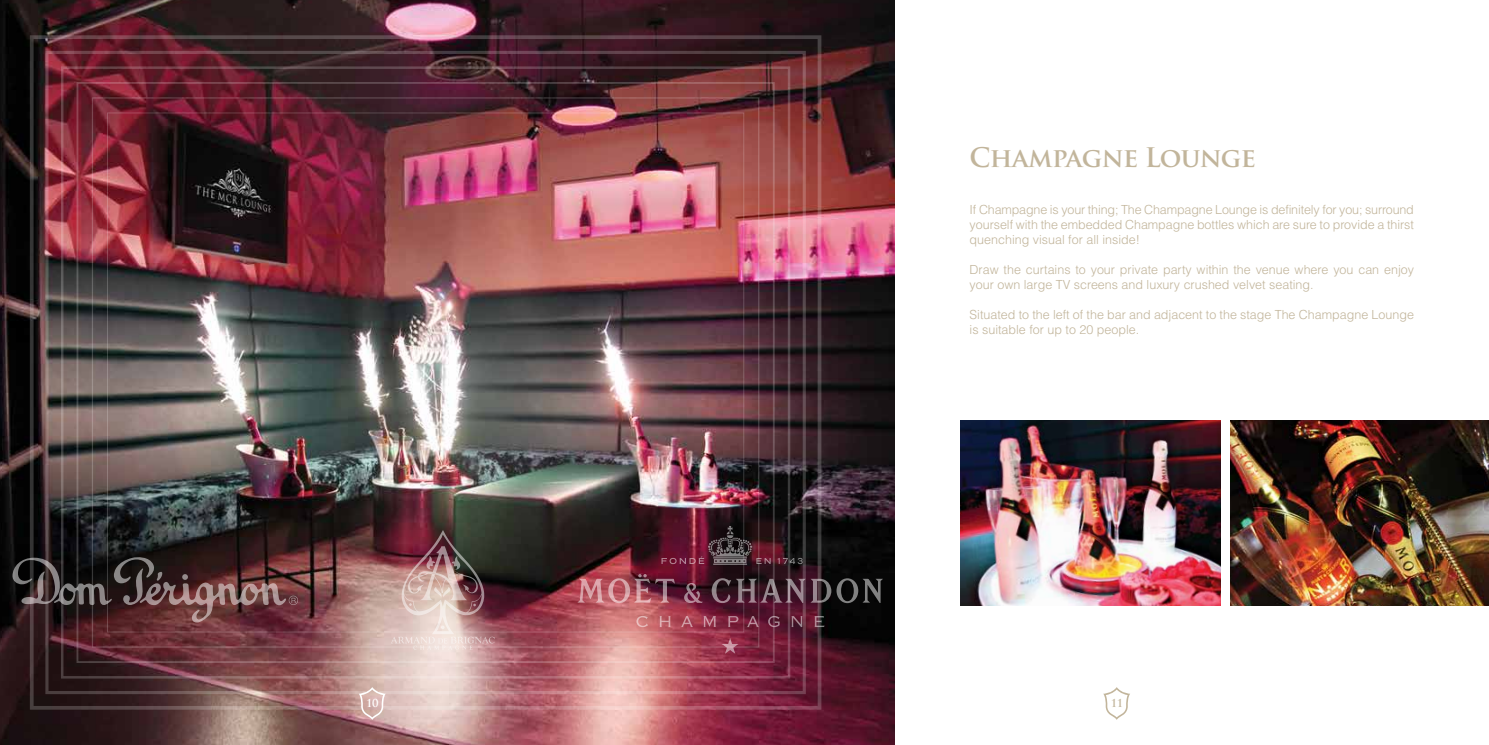
<style>
.page{position:relative;width:1489px;height:745px;background:#fff}
.page>*{position:absolute;margin:0;border:0;box-sizing:border-box;transform-origin:0 0}
.t1{font:700 26.25px "Trajan Pro";letter-spacing:-.025em;color:#c2b59b}
.t2{font:300 12.5px/15px "Helvetica";color:#c2b59b}
.t3{font:700 10.75px "Trajan Pro";color:#fff}
.t4{font:700 10.75px "Trajan Pro";color:#c2b59b}
</style>
<div class="page">
<img style="left:0;top:0;width:894px;height:744px">
<img style="left:30px;top:35px;width:791px;height:674px">
<img style="left:44px;top:49px;width:763px;height:646px">
<svg style="left:359px;top:686px;width:27px;height:33px"></svg>
<svg style="left:1103px;top:687px;width:27px;height:32px"></svg>
<img style="left:960px;top:420px;width:259px;height:185px">
<img style="left:1230px;top:420px;width:258px;height:185px">
<svg style="left:636px;top:615px;width:12px;height:11px"></svg>
<svg style="left:659px;top:615px;width:11px;height:11px"></svg>
<svg style="left:681px;top:615px;width:12px;height:11px"></svg>
<svg style="left:747px;top:615px;width:12px;height:11px"></svg>
<svg style="left:703px;top:615px;width:13px;height:11px"></svg>
<svg style="left:728px;top:615px;width:10px;height:11px"></svg>
<svg style="left:768px;top:615px;width:11px;height:11px"></svg>
<svg style="left:791px;top:615px;width:11px;height:11px"></svg>
<svg style="left:814px;top:615px;width:10px;height:11px"></svg>
<hr style="left:713px;top:563px;width:34px;height:1px;background:#fff">
<img style="left:577px;top:573px;width:306px;height:30px">
<svg style="left:721px;top:637px;width:17px;height:16px"></svg>
<svg style="left:661px;top:525px;width:109px;height:38px;background:#552432"></svg>
<svg style="left:777px;top:557px;width:25px;height:6px"></svg>
<svg style="left:13px;top:557px;width:285px;height:65px;background:#4e3535"></svg>
<img style="left:391px;top:529px;width:104px;height:120px">
<h1 class="t1" style="left:969px;top:141px;width:288px">Champagne Lounge</h1>
<p class="t2" style="left:969px;top:201px;width:446px;text-align:justify">If Champagne is your thing; The Champagne Lounge is definitely for you; surround yourself with the embedded Champagne bottles which are sure to provide a thirst quenching visual for all inside!</p>
<p class="t2" style="left:969px;top:261px;width:446px">Draw the curtains to your private party within the venue where you can enjoy your own large TV screens and luxury crushed velvet seating.</p>
<p class="t2" style="left:969px;top:306px;width:446px">Situated to the left of the bar and adjacent to the stage The Champagne Lounge is suitable for up to 20 people.</p>
<p class="t3" style="left:366px;top:695px;width:14px">10</p>
<p class="t4" style="left:1110px;top:695px;width:14px">11</p>
</div>
